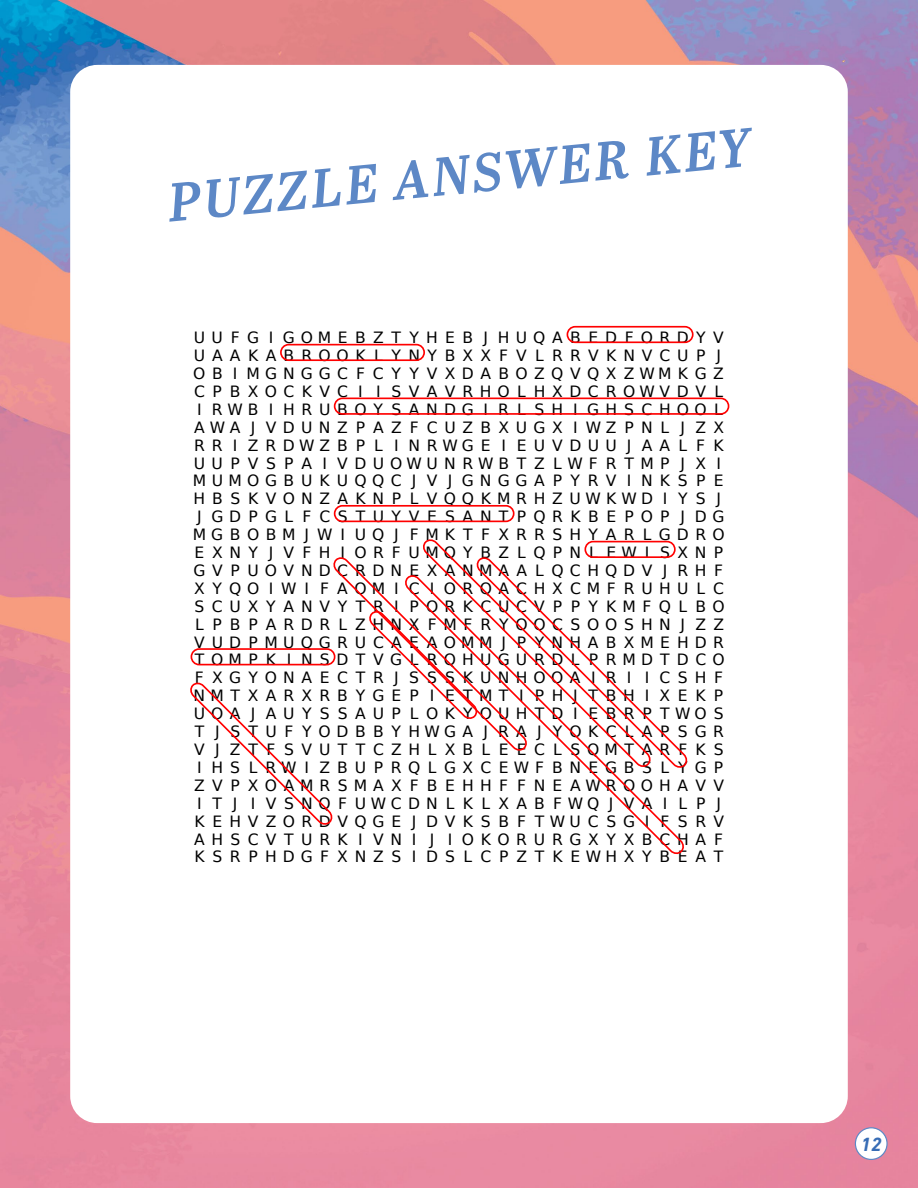
<style>
.page{position:relative;width:918px;height:1188px;background:#fff}
.page>*{position:absolute;margin:0;border:0;box-sizing:border-box;transform-origin:0 0}
.t1{font:italic 600 54px "Abril Text";color:#5d88c6}
.t2{font:italic 700 19.5px "DIN Next LT Pro";color:#376cb5}
.t3{font:15.6px/17.9px "DejaVu Sans";letter-spacing:.46em;color:#000}
</style>
<div class="page">
<img style="left:0;top:0;width:918px;height:1188px">
<div style="left:70px;top:65px;width:778px;height:1058px;background:#fff;border-radius:27px"></div>
<div style="left:855px;top:1128px;width:32px;height:31px;background:#fff;border-radius:50%"></div>
<div style="left:855px;top:1127px;width:33px;height:33px;border:1px solid #5d88c6;border-radius:50%"></div>
<svg style="left:190px;top:325px;width:540px;height:530px"></svg>
<h1 class="t1" style="left:164px;top:161px;width:586px;rotate:-5deg">PUZZLE ANSWER KEY</h1>
<p class="t3" style="left:193px;top:328px;width:534px">UUFG I GOMEBZTYHEB J HUQABEDFORDYV UAAKABROOKLYNYBXXFVLRRVKNVCUP J OB I MGNGGCFCY YVXDABOZQVQXZWMKGZ CPBXOCKVC I I SVAVRHOLHXDCROWVDVL I RWB I HRUBOYSANDG I RLSH I GHSCHOOL AWA J VDUNZPAZFCUZBXUGX IWZPNL J ZX RR I ZRDWZBPL I NRWGE I EUVDUU J AAL FK UUPVSPA I VDUOWUNRWBTZLWFRTMP J X I MUMOGBUKUQQC J V J GNGGAPYRV I NKSPE HBSKVONZAKNP LVQQKMRHZUWKWD I YS J J GDPGLFCSTUYVESANTPQRKBEPOP J DG MGBOBMJWI UQ J FMKTFXRRSHYARLGDRO EXNY J VFH I ORFUMQYBZLQPNLEWI SXNP GVPUOVNDCRDNEXANMAALQCHQDV J RHF XYQO IWI FAOM I C I ORQACHXCMFRUHULC SCUXYANVYTR I PORKCUCVPPYKMFQLBO L PBPARDRLZHNXFMFRYOOCSOOSHN J ZZ VUDPMUQGRUCAEAOMM J P YNHABXMEHDR TOMPK I NSDTVGLRQHUGURDL PRMDTDCO FXGYONAECTR J SSSKUNHOOA I R I I CSHF NMTXARXRBYGEP I ETMT I PH J TBH I XEKP UOA J AUYSSAUPLOKYOUHTD I EBRPTWOS T J STUFYODBBYHWGA J RA J YOKCLAPSGR V J ZTFSVUTTCZHLXBLEECLSQMTARFKS I HSLRWI ZBUPRQLGXCEWFBNEGBSLYGP ZVPXOAMRSMAXFBEHHF FNEAWROOHAVV I T J I VSNQFUWCDNLKLXABFWQ J VA I LP J KEHVZORDVQGE J DVKSBFTWUCSG I FSRV AHSCVTURK I VN I J I OKORURGXYXBCHAF KSRPHDGFXNZS I DSLCPZTKEWHXYBEAT</p>
<p class="t2" style="left:861px;top:1133px;width:22px">12</p>
</div>
